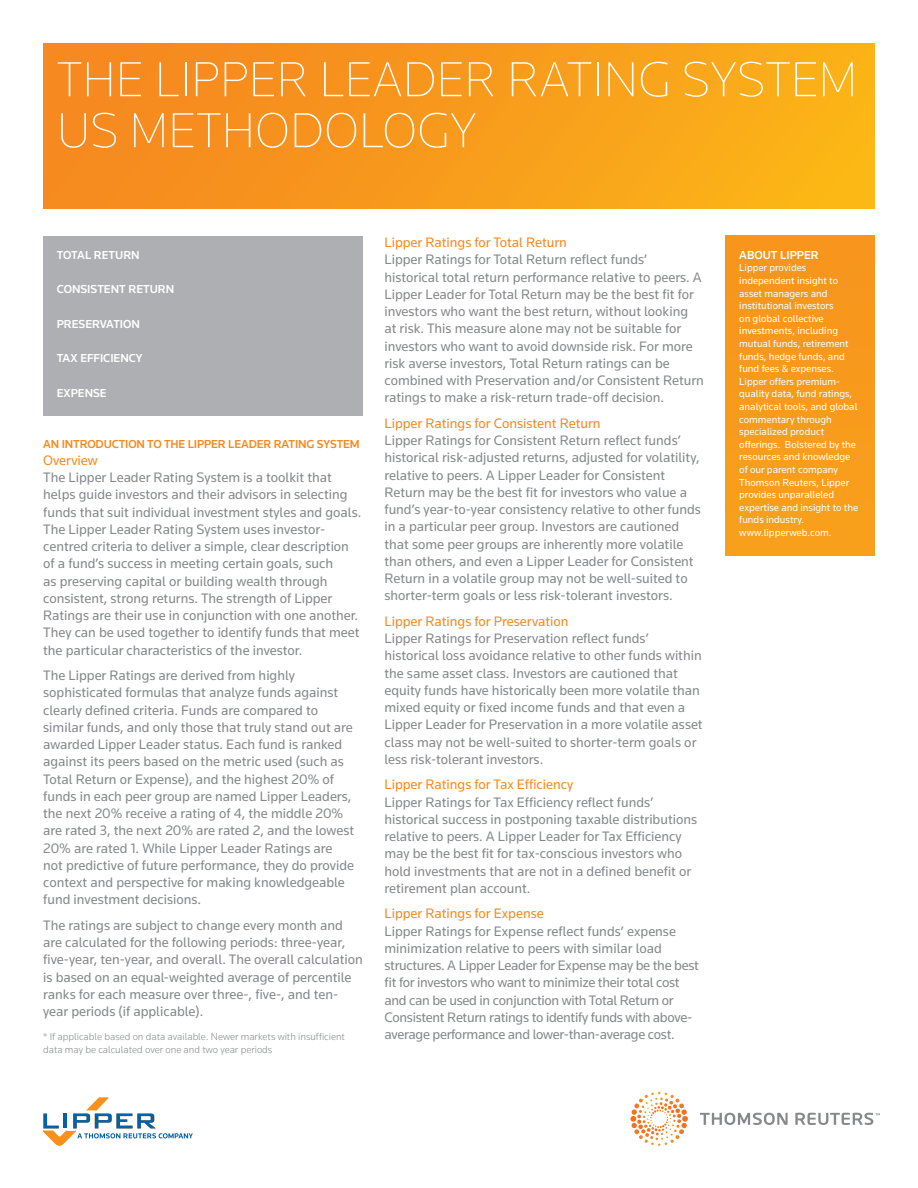
<style>
.page{position:relative;width:918px;height:1188px;background:#fff}
.page>*{position:absolute;margin:0;border:0;box-sizing:border-box;transform-origin:0 0}
.t1{font:200 51px/51px "Knowledge";color:#fff}
.Body_Text{font:14.25px/17.2px "Knowledge";color:#86888b}
.Body_Text-2{font:14.25px/17.2px "Knowledge";letter-spacing:-.02em;color:#86888b}
.Body_Text_Subheading{font:14.25px "Knowledge";color:#f6891f}
.Gray_Box_Heading_Whi{font:500 12px "Knowledge";color:#fff}
.Body_Text_Heading{font:500 12px "Knowledge";letter-spacing:-.01em;color:#f6891f}
.Body_Text-3{font:10.5px/12.6px "Knowledge";color:#fff}
.Image_Caption{font:300 10.5px/13.5px "Knowledge";color:#86888b}
</style>
<div class="page">
<div style="left:726px;top:236px;width:149px;height:320px;background:#f89a1c"></div>
<svg style="left:43px;top:1097px;width:150px;height:48px"></svg>
<svg style="left:700px;top:1113px;width:180px;height:12px"></svg>
<svg style="left:630px;top:1092px;width:58px;height:51px"></svg>
<div style="left:43px;top:236px;width:320px;height:179px;background:#aeafb3"></div>
<div style="left:43px;top:43px;width:832px;height:165px;background:linear-gradient(to right,#f58420,#fbb417)"></div>
<p class="t1" style="left:57px;top:53px;width:802px">THE LIPPER LEADER RATING SYSTEM<br>US M ETHODOLOGY</p>
<p class="Gray_Box_Heading_Whi" style="left:57px;top:247px;width:85px">TOTAL RETURN</p>
<p class="Gray_Box_Heading_Whi" style="left:57px;top:282px;width:119px">CONSISTENT RETURN</p>
<p class="Gray_Box_Heading_Whi" style="left:57px;top:316px;width:85px">PRESERVATION</p>
<p class="Gray_Box_Heading_Whi" style="left:57px;top:351px;width:87px">TAX EFFICIENCY</p>
<p class="Gray_Box_Heading_Whi" style="left:57px;top:385px;width:52px">EXPENSE</p>
<p class="Body_Text_Heading" style="left:43px;top:436px;width:318px">AN INTRODUCTION TO THE LIPPER LEADER RATING SYSTEM</p>
<p class="Body_Text_Subheading" style="left:43px;top:451px;width:56px">Overview</p>
<p class="Body_Text" style="left:43px;top:468px;width:320px">The Lipper Leader Rating System is a toolkit that helps guide investors and their advisors in selecting funds that suit individual investment styles and goals.<br>The Lipper Leader Rating System uses investor&shy;centred criteria to deliver a simple, clear description of a fund’s success in meeting certain goals, such<br>as preserving capital or building wealth through consistent, strong returns. The strength of Lipper Ratings are their use in conjunction with one another.<br>They can be used together to identify funds that meet the particular characteristics of the investor.</p>
<p class="Body_Text" style="left:43px;top:666px;width:313px">The Lipper Ratings are derived from highly sophisticated formulas that analyze funds against clearly defined criteria. Funds are compared to similar funds, and only those that truly stand out are awarded Lipper Leader status. Each fund is ranked against its peers based on the metric used (such as Total Return or Expense), and the highest 20% of funds in each peer group are named Lipper Leaders, the next 20% receive a rating of 4, the middle 20% are rated 3, the next 20% are rated 2, and the lowest 20% are rated 1. While Lipper Leader Ratings are not predictive of future performance, they do provide context and perspective for making knowledgeable fund investment decisions.</p>
<p class="Body_Text" style="left:43px;top:916px;width:321px">The ratings are subject to change every month and are calculated for the following periods: three-year, five-year, ten-year, and overall. The overall calculation is based on an equal-weighted average of percentile ranks for each measure over three-, five-, and ten&shy;year periods (if applicable).</p>
<p class="Image_Caption" style="left:43px;top:1029px;width:303px">* If applicable based on data available. Newer markets with insufficient data may be calculated over one and two year periods</p>
<p class="Body_Text_Subheading" style="left:384px;top:233px;width:184px">Lipper Ratings for Total Return</p>
<p class="Body_Text" style="left:384px;top:251px;width:321px">Lipper Ratings for Total Return reflect funds’ historical total return performance relative to peers. A Lipper Leader for Total Return may be the best fit for investors who want the best return, without looking<br>at risk. This measure alone may not be suitable for investors who want to avoid downside risk. For more risk averse investors, Total Return ratings can be combined with Preservation and/or Consistent Return ratings to make a risk-return trade-off decision.</p>
<p class="Body_Text_Subheading" style="left:384px;top:414px;width:218px">Lipper Ratings for Consistent Return</p>
<p class="Body_Text" style="left:384px;top:431px;width:318px">Lipper Ratings for Consistent Return reflect funds’ historical risk-adjusted returns, adjusted for volatility, relative to peers. A Lipper Leader for Consistent Return may be the best fit for investors who value a fund’s year-to-year consistency relative to other funds in a particular peer group. Investors are cautioned that some peer groups are inherently more volatile than others, and even a Lipper Leader for Consistent Return in a volatile group may not be well-suited to shorter-term goals or less risk-tolerant investors.</p>
<p class="Body_Text_Subheading" style="left:384px;top:612px;width:186px">Lipper Ratings for Preservation</p>
<p class="Body_Text" style="left:384px;top:629px;width:320px">Lipper Ratings for Preservation reflect funds’ historical loss avoidance relative to other funds within the same asset class. Investors are cautioned that equity funds have historically been more volatile than mixed equity or fixed income funds and that even a Lipper Leader for Preservation in a more volatile asset class may not be well-suited to shorter-term goals or less risk-tolerant investors.</p>
<p class="Body_Text_Subheading" style="left:384px;top:776px;width:190px">Lipper Ratings for Tax Efficiency</p>
<p class="Body_Text" style="left:384px;top:793px;width:314px">Lipper Ratings for Tax Efficiency reflect funds’ historical success in postponing taxable distributions relative to peers. A Lipper Leader for Tax Efficiency may be the best fit for tax-conscious investors who hold investments that are not in a defined benefit or retirement plan account.</p>
<p class="Body_Text_Subheading" style="left:384px;top:905px;width:161px">Lipper Ratings for Expense</p>
<p class="Body_Text-2" style="left:384px;top:922px;width:316px">Lipper Ratings for Expense reflect funds’ expense minimization relative to peers with similar load structures. A Lipper Leader for Expense may be the best fit for investors who want to minimize their total cost and can be used in conjunction with Total Return or Consistent Return ratings to identify funds with above&shy;average performance and lower-than-average cost.</p>
<p class="Gray_Box_Heading_Whi" style="left:739px;top:247px;width:81px">ABOUT LIPPER</p>
<p class="Body_Text-3" style="left:739px;top:261px;width:120px">Lipper provides independent insight to asset managers and institutional investors<br>on global collective investments, including mutual funds, retirement funds, hedge funds, and fund fees &amp; expenses.<br>Lipper offers premium&shy;quality data, fund ratings, analytical tools, and global commentary through specialized product offerings. Bolstered by the resources and knowledge of our parent company<br>Thomson Reuters, Lipper provides unparalleled expertise and insight to the funds industry.</p>
<p class="Body_Text-3" style="left:739px;top:526px;width:94px">www.lipperweb.com.</p>
</div>
